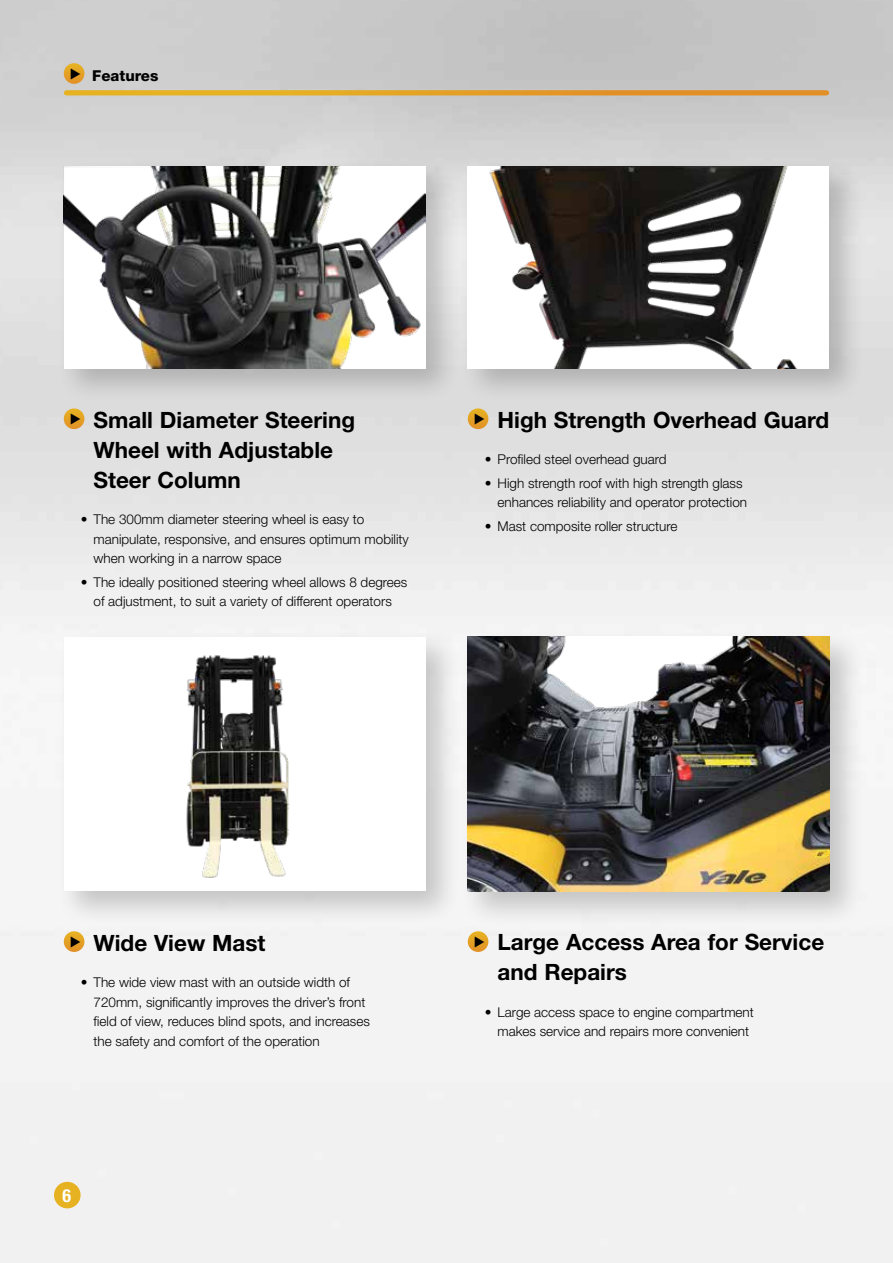
<style>
.page{position:relative;width:893px;height:1263px;background:#fff}
.page>*{position:absolute;margin:0;border:0;box-sizing:border-box;transform-origin:0 0}
.t1{font:700 22.5px/30px "Helvetica Neue LT Std";color:#000}
.t2{font:700 condensed 18px "Helvetica Neue";color:#fff}
.t3{font:800 15px "Helvetica Neue";color:#000}
.t4{font:300 13.5px/19.5px "Helvetica Neue LT Std";color:#000}
</style>
<div class="page">
<img style="left:0;top:0;width:893px;height:1263px">
<svg style="left:54px;top:1182px;width:27px;height:27px"></svg>
<svg style="left:66px;top:95px;width:760px;height:1px"></svg>
<div style="left:54px;top:1182px;width:27px;height:26px;background:#e7b222;border-radius:50%"></div>
<svg style="left:66px;top:90px;width:760px;height:5px;background:#e2a12a"></svg>
<svg style="left:64px;top:63px;width:20px;height:21px"></svg>
<div style="left:56px;top:158px;width:405px;height:246px;background:#000;opacity:.2"></div>
<img style="left:64px;top:166px;width:361px;height:202px">
<div style="left:460px;top:158px;width:405px;height:246px;background:#000;opacity:.2"></div>
<img style="left:468px;top:166px;width:361px;height:202px">
<div style="left:460px;top:628px;width:405px;height:300px;background:#000;opacity:.2"></div>
<img style="left:468px;top:637px;width:361px;height:255px">
<div style="left:56px;top:629px;width:405px;height:298px;background:#000;opacity:.2"></div>
<div style="left:64px;top:637px;width:361px;height:254px;background:#fff"></div>
<img style="left:186px;top:655px;width:103px;height:223px">
<svg style="left:64px;top:408px;width:20px;height:21px"></svg>
<svg style="left:64px;top:931px;width:20px;height:21px"></svg>
<svg style="left:468px;top:408px;width:20px;height:21px"></svg>
<svg style="left:468px;top:931px;width:20px;height:21px"></svg>
<svg style="left:71px;top:68px;width:9px;height:11px"></svg>
<svg style="left:71px;top:413px;width:9px;height:11px"></svg>
<svg style="left:71px;top:936px;width:9px;height:11px"></svg>
<svg style="left:475px;top:413px;width:9px;height:11px"></svg>
<svg style="left:475px;top:936px;width:9px;height:11px"></svg>
<p class="t3" style="left:92px;top:66px;width:68px">Features</p>
<p class="t3" style="left:92px;top:67px;width:83px">OVERVIEW</p>
<h1 class="t1" style="left:94px;top:404px;width:263px">Small Diameter Steering<br>Wheel with Adjustable<br>Steer Column</h1>
<p class="t4" style="left:94px;top:509px;width:317px;text-indent:-13px">• The 300mm diameter steering wheel is easy to manipulate, responsive, and ensures optimum mobility when working in a narrow space</p>
<p class="t4" style="left:81px;top:572px;width:328px;text-align:center">• The ideally positioned steering wheel allows 8 degrees of adjustment, to suit a variety of different operators</p>
<h1 class="t1" style="left:497px;top:404px;width:333px">High Strength Overhead Guard</h1>
<p class="t4" style="left:485px;top:449px;width:183px">• Profiled steel overhead guard</p>
<p class="t4" style="left:497px;top:473px;width:251px;text-indent:-13px">• High strength roof with high strength glass enhances reliability and operator protection</p>
<p class="t4" style="left:485px;top:516px;width:194px">• Mast composite roller structure</p>
<h1 class="t1" style="left:94px;top:927px;width:174px">Wide View Mast</h1>
<p class="t4" style="left:94px;top:972px;width:278px;text-indent:-13px">• The wide view mast with an outside width of 720mm, significantly improves the driver’s front field of view, reduces blind spots, and increases the safety and comfort of the operation</p>
<h2 class="t2" style="left:62px;top:1185px;width:10px">6</h2>
<h1 class="t1" style="left:497px;top:927px;width:328px">Large Access Area for Service and Repairs</h1>
<p class="t4" style="left:485px;top:1002px;width:271px;text-align:center">• Large access space to engine compartment makes service and repairs more convenient</p>
</div>
